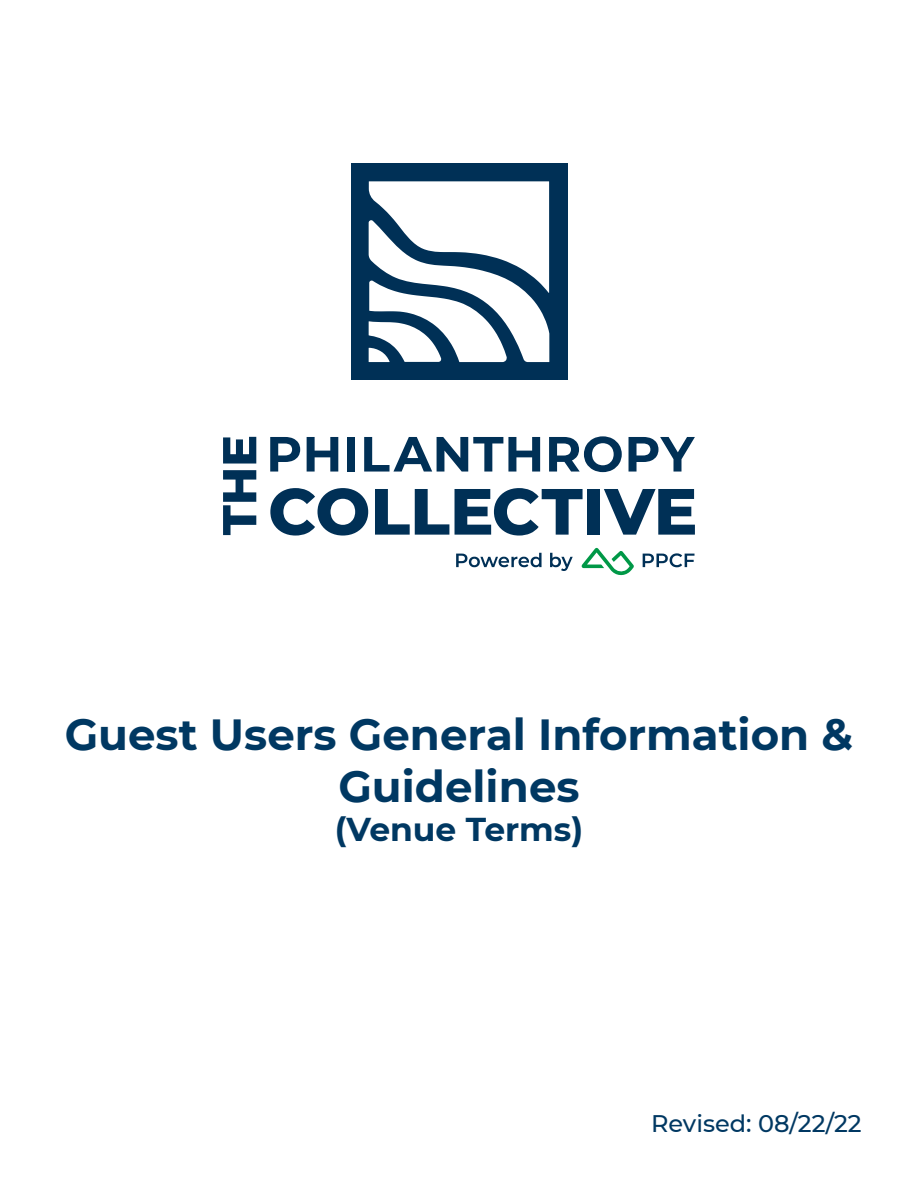
<style>
.page{position:relative;width:918px;height:1188px;background:#fff}
.page>*{position:absolute;margin:0;border:0;box-sizing:border-box;transform-origin:0 0}
.t1{font:700 43.5px/52.2px "Montserrat";color:#003862;text-align:center}
.t2{font:700 33px "Montserrat";color:#003862}
.t3{font:500 24px "Montserrat";color:#003862}
</style>
<div class="page">
<div style="left:351px;top:164px;width:216px;height:216px;background:#003056"></div>
<svg style="left:369px;top:181px;width:180px;height:181px"></svg>
<svg style="left:270px;top:488px;width:98px;height:48px"></svg>
<svg style="left:375px;top:489px;width:74px;height:46px"></svg>
<svg style="left:455px;top:488px;width:128px;height:48px"></svg>
<div style="left:587px;top:489px;width:13px;height:46px;background:#003056"></div>
<svg style="left:604px;top:489px;width:91px;height:46px"></svg>
<svg style="left:270px;top:437px;width:30px;height:35px"></svg>
<svg style="left:307px;top:437px;width:31px;height:35px"></svg>
<div style="left:347px;top:437px;width:8px;height:35px;background:#003056"></div>
<svg style="left:364px;top:437px;width:176px;height:35px"></svg>
<svg style="left:549px;top:436px;width:73px;height:36px"></svg>
<svg style="left:629px;top:437px;width:66px;height:35px"></svg>
<svg style="left:223px;top:470px;width:33px;height:65px"></svg>
<svg style="left:223px;top:437px;width:33px;height:27px"></svg>
<svg style="left:581px;top:548px;width:53px;height:28px"></svg>
<svg style="left:456px;top:553px;width:86px;height:14px"></svg>
<svg style="left:550px;top:553px;width:23px;height:18px"></svg>
<svg style="left:643px;top:553px;width:52px;height:14px"></svg>
<p class="t1" style="left:65px;top:706px;width:790px">Guest Users General Information &amp;<br>Guidelines</p>
<p class="t2" style="left:335px;top:806px;width:250px">(Venue Terms)</p>
<p class="t3" style="left:651px;top:1107px;width:212px">Revised: 08/22/22</p>
</div>
